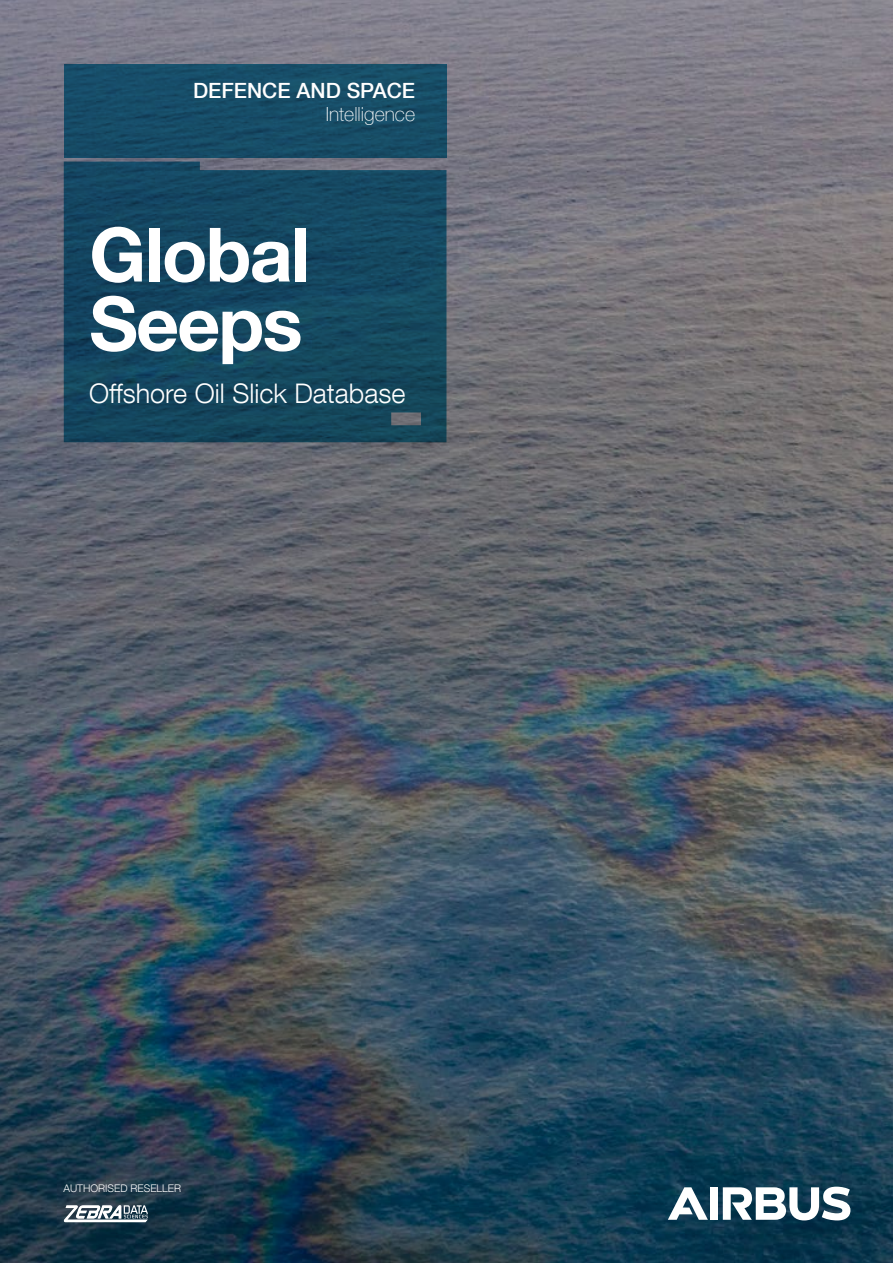
<style>
.page{position:relative;width:893px;height:1263px;background:#fff}
.page>*{position:absolute;margin:0;border:0;box-sizing:border-box;transform-origin:0 0}
.FC__H1_minimum_24pt{font:700 75px/69px "Helvetica Neue LT Com";letter-spacing:-.025em;color:#fff}
.FC__H2{font:300 27px "Helvetica Neue LT Com";color:#fff}
.FC__descriptor1{font:500 21px "Helvetica Neue LT Com";color:#fff}
.FC__descriptor2{font:100 19.5px "Helvetica Neue LT Com";color:#fff}
.FC__H2-2{font:300 10.5px "Helvetica Neue LT Com";color:#fff}
</style>
<div class="page">
<img style="left:0;top:0;width:893px;height:1263px">
<div style="left:710px;top:1187px;width:7px;height:33px;background:#fff"></div>
<svg style="left:668px;top:1187px;width:40px;height:33px"></svg>
<svg style="left:723px;top:1186px;width:127px;height:34px"></svg>
<svg style="left:64px;top:162px;width:382px;height:280px;background:#16475f"></svg>
<div style="left:64px;top:64px;width:382px;height:93px;background:#174d67"></div>
<svg style="left:64px;top:1205px;width:84px;height:17px"></svg>
<p class="FC__descriptor1" style="left:193px;top:78px;width:224px">DEFENCE AND SPACE</p>
<p class="FC__descriptor2" style="left:326px;top:102px;width:91px">Intelligence</p>
<p class="FC__H1_minimum_24pt" style="left:89px;top:218px;width:222px">Global<br>Seeps</p>
<p class="FC__H2" style="left:89px;top:377px;width:318px">Offshore Oil Slick Database</p>
<p class="FC__H2-2" style="left:63px;top:1182px;width:119px">AUTHORISED RESELLER</p>
</div>
